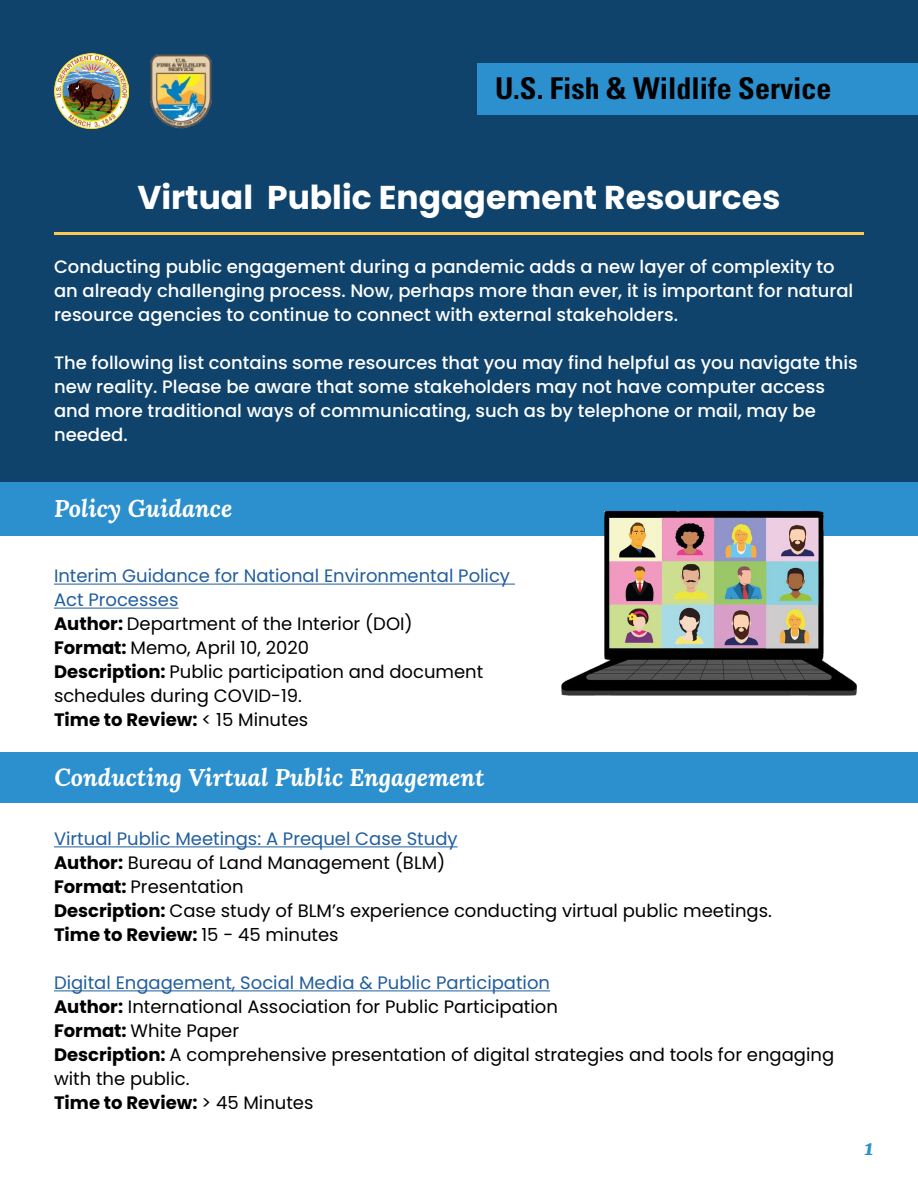
<style>
.page{position:relative;width:918px;height:1188px;background:#fff}
.page>*{position:absolute;margin:0;border:0;box-sizing:border-box;transform-origin:0 0}
.t1{font:700 33px "Poppins";color:#fff}
.t2{font:700 condensed 30px "Univers LT Std";color:#000}
.t3{font:italic 700 24px "Lora";color:#fff}
.t4{font:italic 800 21px "Merriweather";color:#2c8fce}
.t5{font:18px/24px "Poppins";color:#000}
.t6{font:500 18px/24px "Poppins";color:#fff}
.s1{color:#215e9e}
.s2{font-weight:700}
</style>
<div class="page">
<div style="left:0;top:0;width:918px;height:494px;background:#0f436c"></div>
<div style="left:477px;top:63px;width:441px;height:51px;background:#2c8fce"></div>
<img style="left:54px;top:54px;width:74px;height:74px">
<img style="left:151px;top:54px;width:61px;height:74px">
<div style="left:0;top:482px;width:918px;height:54px;background:#2c8fce"></div>
<div style="left:0;top:752px;width:918px;height:51px;background:#2c8fce"></div>
<hr style="left:54px;top:846px;width:404px;height:1px;background:#215e9e">
<hr style="left:54px;top:990px;width:496px;height:1px;background:#215e9e">
<hr style="left:54px;top:584px;width:461px;height:1px;background:#215e9e">
<hr style="left:54px;top:608px;width:125px;height:1px;background:#215e9e">
<img style="left:561px;top:510px;width:296px;height:186px">
<hr style="left:54px;top:232px;width:810px;height:2px;background:#ffc951">
<h2 class="t2" style="left:495px;top:70px;width:338px">U.S. Fish &amp; Wildlife Service</h2>
<h1 class="t1" style="left:137px;top:178px;width:645px">Virtual Public Engagement Resources</h1>
<p class="t6" style="left:54px;top:254px;width:801px">Conducting public engagement during a pandemic adds a new layer of complexity to an already challenging process. Now, perhaps more than ever, it is important for natural resource agencies to continue to connect with external stakeholders.</p>
<p class="t6" style="left:54px;top:350px;width:805px">The following list contains some resources that you may find helpful as you navigate this new reality. Please be aware that some stakeholders may not have computer access and more traditional ways of communicating, such as by telephone or mail, may be needed.</p>
<h3 class="t3" style="left:54px;top:491px;width:180px">Policy Guidance</h3>
<p class="t5" style="left:54px;top:564px;width:458px"><span class="s1">Interim Guidance for National Environmental Policy Act Processes<br></span><span class="s2">Author:</span> Department of the Interior (DOI)<br><span class="s2">Format:</span> Memo, April 10, 2020<br><span class="s2">Description:</span> Public participation and document schedules during COVID-19.<br><span class="s2">Time to Review:</span> &lt; 15 Minutes</p>
<h3 class="t3" style="left:54px;top:760px;width:432px">Conducting Virtual Public Engagement</h3>
<p class="t5" style="left:54px;top:827px;width:719px"><span class="s1">Virtual Public Meetings: A Prequel Case Study<br></span><span class="s2">Author:</span> Bureau of Land Management (BLM)<br><span class="s2">Format:</span> Presentation<br><span class="s2">Description:</span> Case study of BLM’s experience conducting virtual public meetings.<br><span class="s2">Time to Review:</span> 15 - 45 minutes</p>
<p class="t5" style="left:54px;top:971px;width:782px"><span class="s1">Digital Engagement, Social Media &amp; Public Participation<br></span><span class="s2">Author:</span> International Association for Public Participation<br><span class="s2">Format:</span> White Paper<br><span class="s2">Description:</span> A comprehensive presentation of digital strategies and tools for engaging with the public.<br><span class="s2">Time to Review:</span> &gt; 45 Minutes</p>
<p class="t4" style="left:864px;top:1134px;width:11px">1</p>
</div>
